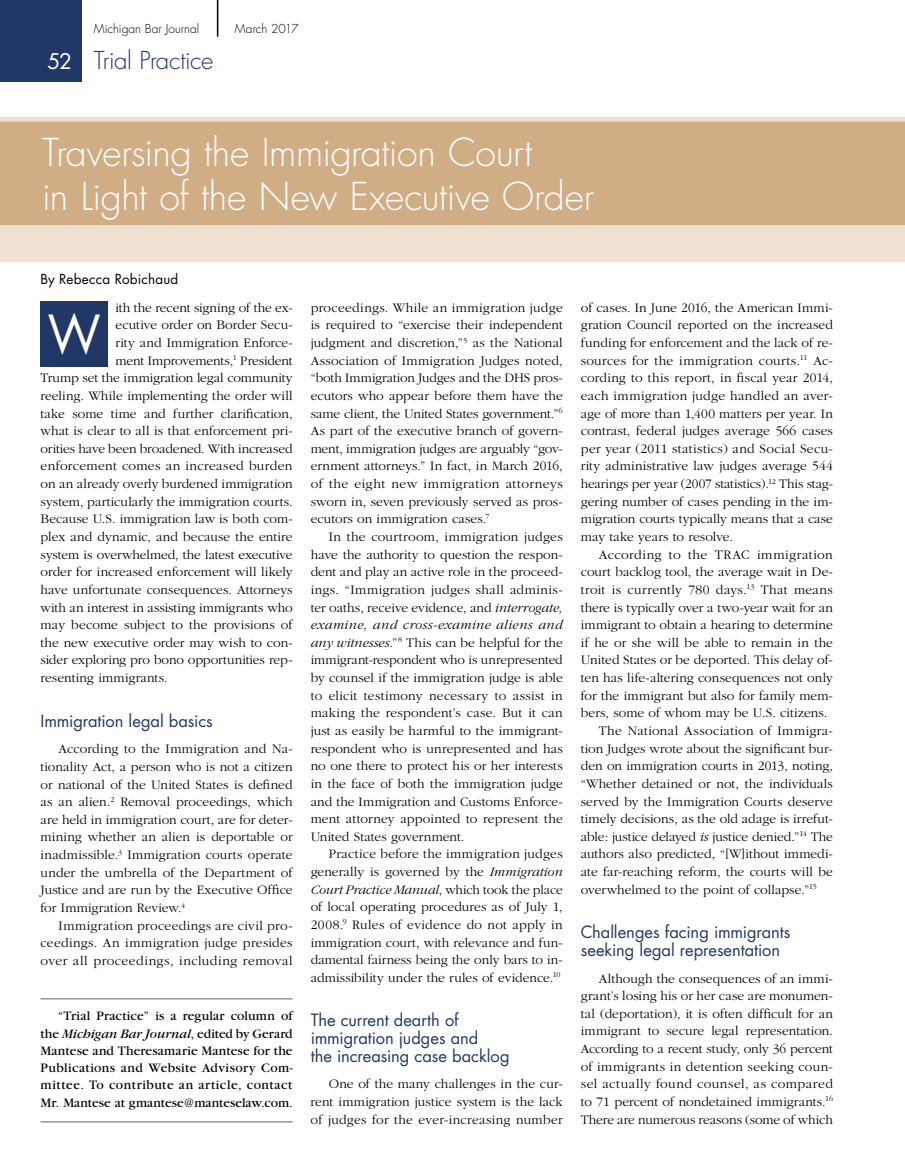
<style>
.page{position:relative;width:905px;height:1175px;background:#fff}
.page>*{position:absolute;margin:0;border:0;box-sizing:border-box;transform-origin:0 0}
.t1{font:51px "Futura";color:#fff;scale:.95 1}
.t2{font:300 37.5px/43.5px "Futura";letter-spacing:-.01em;color:#fff}
.t3{font:300 24px "Futura";letter-spacing:-.02em;color:#213765}
.t4{font:16.5px/17.5px "Futura";letter-spacing:-.005em;color:#213765}
.t5{font:300 13.5px/17.7px "Garamond";letter-spacing:.005em;color:#000;text-align:justify}
.t6{font:13.5px/17.2px "Garamond";letter-spacing:.01em;color:#000;text-align:justify}
.t7{font:300 13.5px "Garamond";letter-spacing:.03em;color:#000}
.t8{font:300 13.5px "Garamond";letter-spacing:.025em;color:#000}
.t9{font:13.5px "Futura";letter-spacing:.015em;color:#000}
.t10{font:300 12px "Futura";color:#000}
.s1{font-weight:400;font-size:21px;color:#fff}
.s2{font-style:italic}
</style>
<div class="page">
<div style="left:0;top:0;width:82px;height:82px;background:#213765"></div>
<hr style="left:217px;top:0;width:1px;height:37px;background:#000">
<div style="left:0;top:225px;width:904px;height:36px;background:#efe0d1"></div>
<div style="left:0;top:117px;width:904px;height:108px;background:#d1ad85"></div>
<hr style="left:40px;top:998px;width:252px;height:1px;background:#636466">
<hr style="left:40px;top:1121px;width:252px;height:1px;background:#636466">
<div style="left:40px;top:301px;width:68px;height:65px;background:#213765"></div>
<p class="t10" style="left:94px;top:21px;width:107px">Michigan Bar Journal</p>
<p class="t10" style="left:235px;top:21px;width:65px">March 2017</p>
<h3 class="t3" style="left:47px;top:45px;width:167px"><span class="s1">52</span> Trial Practice</h3>
<h2 class="t2" style="left:42px;top:131px;width:553px">Traversing the Immigration Court<br>in Light of the New Executive Order</h2>
<p class="t9" style="left:40px;top:269px;width:139px">By Rebecca Robichaud</p>
<p class="t5" style="left:116px;top:299px;width:178px">ith the recent signing of the ex-</p>
<p class="t5" style="left:116px;top:316px;width:178px">ecutive order on Border Secu-</p>
<p class="t5" style="left:116px;top:334px;width:178px">rity and Immigration Enforce-</p>
<p class="t5" style="left:116px;top:352px;width:178px">ment Improvements,<sup>1</sup> President</p>
<p class="t5" style="left:40px;top:369px;width:253px">Trump set the immigration legal community</p>
<p class="t5" style="left:40px;top:387px;width:253px">reeling. While implementing the order will</p>
<p class="t5" style="left:40px;top:405px;width:253px">take some time and further clarification,</p>
<p class="t5" style="left:40px;top:422px;width:254px">what is clear to all is that enforcement pri-</p>
<p class="t5" style="left:40px;top:440px;width:254px">orities have been broadened. With increased</p>
<p class="t8" style="left:40px;top:459px;width:253px">enforcement comes an increased burden</p>
<p class="t5" style="left:40px;top:475px;width:253px">on an already overly burdened immigration</p>
<p class="t5" style="left:40px;top:493px;width:254px">system, particularly the immigration courts.</p>
<p class="t5" style="left:40px;top:510px;width:254px">Because U.S. immigration law is both com-</p>
<p class="t5" style="left:40px;top:528px;width:254px">plex and dynamic, and because the entire</p>
<p class="t5" style="left:40px;top:546px;width:254px">system is overwhelmed, the latest executive</p>
<p class="t5" style="left:40px;top:563px;width:253px">order for increased enforcement will likely</p>
<p class="t5" style="left:40px;top:581px;width:253px">have unfortunate consequences. Attorneys</p>
<p class="t5" style="left:40px;top:598px;width:254px">with an interest in assisting immigrants who</p>
<p class="t5" style="left:40px;top:616px;width:253px">may become subject to the provisions of</p>
<p class="t5" style="left:40px;top:634px;width:254px">the new executive order may wish to con-</p>
<p class="t5" style="left:40px;top:651px;width:254px">sider exploring pro bono opportunities rep-</p>
<p class="t5" style="left:40px;top:669px;width:128px">resenting immigrants.</p>
<p class="t4" style="left:40px;top:711px;width:174px">Immigration legal basics</p>
<p class="t5" style="left:40px;top:740px;width:254px;text-indent:18px">According to the Immigration and Na&shy;tionality Act, a person who is not a citizen or national of the United States is defined as an alien.<sup>2</sup> Removal proceedings, which are held in immigration court, are for deter&shy;mining whether an alien is deportable or inadmissible.<sup>3</sup> Immigration courts operate under the umbrella of the Department of Justice and are run by the Executive Office for Immigration Review.<sup>4</sup></p>
<p class="t5" style="left:40px;top:916px;width:254px;text-indent:18px">Immigration proceedings are civil pro&shy;ceedings. An immigration judge presides over all proceedings, including removal</p>
<h1 class="t1" style="left:48px;top:299px;width:57px">W</h1>
<p class="t6" style="left:40px;top:1007px;width:254px;text-indent:17px">“Trial Practice” is a regular column of the <span class="s2">Michigan Bar Journal</span>, edited by Gerard Mantese and Theresamarie Mantese for the Publications and Website Advisory Com&shy;mittee. To contribute an article, contact Mr. Mantese at gmantese@manteselaw.com.</p>
<p class="t5" style="left:310px;top:299px;width:254px">proceedings. While an immigration judge is required to “exercise their independent judgment and discretion,”<sup>5</sup> as the National Association of Immigration Judges noted, “both Immigration Judges and the DHS pros&shy;ecutors who appear before them have the same client, the United States government.”<sup>6<br></sup>As part of the executive branch of govern&shy;ment, immigration judges are arguably “gov&shy;ernment attorneys.” In fact, in March 2016, of the eight new immigration attorneys sworn in, seven previously served as pros&shy;ecutors on immigration cases.<sup>7</sup></p>
<p class="t5" style="left:310px;top:528px;width:254px;text-indent:18px">In the courtroom, immigration judges have the authority to question the respon&shy;dent and play an active role in the proceed&shy;ings. “Immigration judges shall adminis&shy;ter oaths, receive evidence, and <span class="s2">interrogate, examine, and cross-examine aliens and any witnesses</span>.”<sup>8</sup> This can be helpful for the immigrant-respondent who is unrepresented by counsel if the immigration judge is able to elicit testimony necessary to assist in making the respondent’s case. But it can just as easily be harmful to the immigrant&shy;respondent who is unrepresented and has no one there to protect his or her interests in the face of both the immigration judge and the Immigration and Customs Enforce&shy;ment attorney appointed to represent the United States government.</p>
<p class="t5" style="left:310px;top:845px;width:254px;text-indent:18px">Practice before the immigration judges generally is governed by the <span class="s2">Immigration Court Practice Manual</span>, which took the place of local operating procedures as of July 1, 2008.<sup>9</sup> Rules of evidence do not apply in immigration court, with relevance and fun&shy;damental fairness being the only bars to in&shy;admissibility under the rules of evidence.<sup>10</sup></p>
<p class="t4" style="left:310px;top:1011px;width:200px">The current dearth of immigration judges and<br>the increasing case backlog</p>
<p class="t5" style="left:310px;top:1075px;width:254px;text-indent:18px">One of the many challenges in the cur&shy;rent immigration justice system is the lack of judges for the ever-increasing number</p>
<p class="t5" style="left:580px;top:299px;width:254px">of cases. In June 2016, the American Immi&shy;gration Council reported on the increased funding for enforcement and the lack of re&shy;sources for the immigration courts.<sup>11</sup> Ac&shy;cording to this report, in fiscal year 2014, each immigration judge handled an aver&shy;age of more than 1,400 matters per year. In contrast, federal judges average 566 cases per year (2011 statistics) and Social Secu&shy;rity administrative law judges average 544 hearings per year (2007 statistics).<sup>12</sup> This stag&shy;gering number of cases pending in the im&shy;migration courts typically means that a case may take years to resolve.</p>
<p class="t7" style="left:598px;top:547px;width:235px">According to the TRAC immigration</p>
<p class="t5" style="left:580px;top:563px;width:254px">court backlog tool, the average wait in De-</p>
<p class="t7" style="left:580px;top:582px;width:254px">troit is currently 780 days.<sup>13</sup> That means</p>
<p class="t5" style="left:581px;top:598px;width:253px">there is typically over a two-year wait for an</p>
<p class="t5" style="left:580px;top:616px;width:253px">immigrant to obtain a hearing to determine</p>
<p class="t5" style="left:580px;top:634px;width:254px">if he or she will be able to remain in the</p>
<p class="t5" style="left:580px;top:651px;width:254px">United States or be deported. This delay of-</p>
<p class="t5" style="left:580px;top:669px;width:254px">ten has life-altering consequences not only</p>
<p class="t5" style="left:580px;top:687px;width:254px">for the immigrant but also for family mem-</p>
<p class="t5" style="left:580px;top:704px;width:248px">bers, some of whom may be U.S. citizens.</p>
<p class="t7" style="left:598px;top:723px;width:235px">The National Association of Immigra-</p>
<p class="t5" style="left:580px;top:739px;width:254px">tion Judges wrote about the significant bur-</p>
<p class="t5" style="left:580px;top:757px;width:253px">den on immigration courts in 2013, noting,</p>
<p class="t5" style="left:580px;top:775px;width:253px">“Whether detained or not, the individuals</p>
<p class="t5" style="left:580px;top:792px;width:253px">served by the Immigration Courts deserve</p>
<p class="t5" style="left:580px;top:810px;width:254px">timely decisions, as the old adage is irrefut-</p>
<p class="t5" style="left:580px;top:828px;width:254px">able: justice delayed <span class="s2">is</span> justice denied.”<sup>14</sup> The</p>
<p class="t5" style="left:581px;top:845px;width:254px">authors also predicted, “[W]ithout immedi-</p>
<p class="t5" style="left:581px;top:863px;width:253px">ate far-reaching reform, the courts will be</p>
<p class="t5" style="left:581px;top:880px;width:237px">overwhelmed to the point of collapse.”<sup>15</sup></p>
<p class="t4" style="left:580px;top:923px;width:211px">Challenges facing immigrants seeking legal representation</p>
<p class="t5" style="left:580px;top:969px;width:254px;text-indent:18px">Although the consequences of an immi&shy;grant’s losing his or her case are monumen&shy;tal (deportation), it is often difficult for an immigrant to secure legal representation.<br>According to a recent study, only 36 percent of immigrants in detention seeking coun&shy;sel actually found counsel, as compared to 71 percent of nondetained immigrants.<sup>16<br></sup>There are numerous reasons (some of which</p>
</div>
